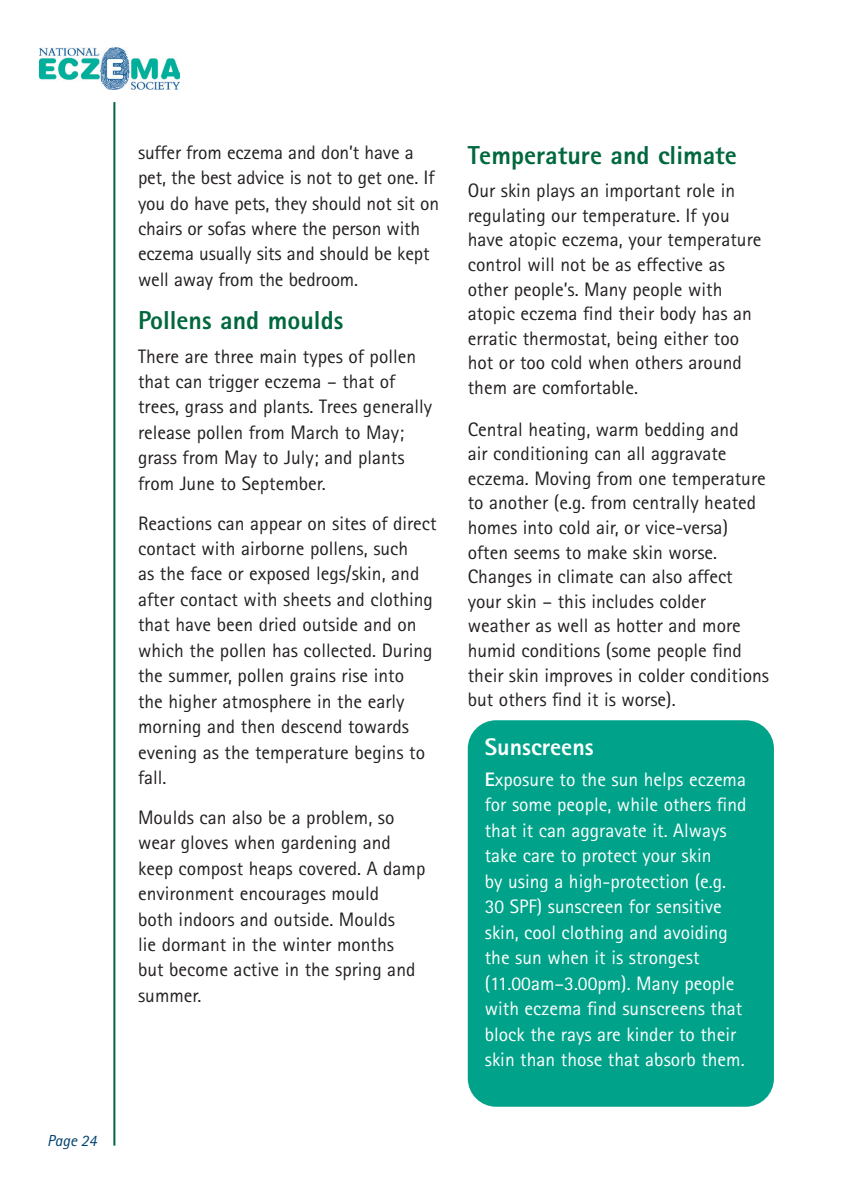
<style>
.page{position:relative;width:842px;height:1191px;background:#fff}
.page>*{position:absolute;margin:0;border:0;box-sizing:border-box;transform-origin:0 0}
.t1{font:800 26px "Rotis Sans Serif";color:#00673e}
.t2{font:800 24px "Rotis Sans Serif";color:#fff}
.t3{font:19.6px/25.4px "Rotis Sans Serif";color:#231f20}
.t4{font:19.6px/25.6px "Rotis Sans Serif";color:#fff}
.t5{font:italic 16px "Rotis Sans Serif";color:#004270}
.s1{font-weight:800}
</style>
<div class="page">
<img style="left:40px;top:47px;width:140px;height:43px">
<hr style="left:113px;top:102px;width:2px;height:1043px;background:#00673e">
<div style="left:468px;top:720px;width:306px;height:386px;background:#00a38a;border-radius:28px"></div>
<p class="t5" style="left:47px;top:1131px;width:51px">Page 24</p>
<p class="t3" style="left:138px;top:139px;width:303px">suffer from eczema and don’t have a pet, the best advice is not to get one. If you do have pets, they should not sit on chairs or sofas where the person with eczema usually sits and should be kept well away from the bedroom.</p>
<h1 class="t1" style="left:138px;top:303px;width:207px">Pollens and moulds</h1>
<p class="t3" style="left:138px;top:343px;width:296px">There are three main types of pollen that can trigger eczema – that of trees, grass and plants. Trees generally release pollen from March to May; grass from May to July; and plants from June to September.</p>
<p class="t3" style="left:138px;top:510px;width:300px">Reactions can appear on sites of direct contact with airborne pollens, such<br>as the face or exposed legs/skin, and after contact with sheets and clothing that have been dried outside and on which the pollen has collected. During the summer, pollen grains rise into<br>the higher atmosphere in the early morning and then descend towards evening as the temperature begins to fall.</p>
<p class="t3" style="left:138px;top:804px;width:289px">Moulds can also be a problem, so wear gloves when gardening and keep compost heaps covered. A damp environment encourages mould<br>both indoors and outside. Moulds<br>lie dormant in the winter months<br>but become active in the spring and summer.</p>
<h1 class="t1" style="left:468px;top:139px;width:271px">Temperature and climate</h1>
<p class="t3" style="left:468px;top:178px;width:295px;line-height:24.6px">Our skin plays an important role in regulating our temperature. If you have atopic eczema, your temperature control will not be as effective as other people’s. Many people with atopic eczema find their body has an erratic thermostat, being either too hot or too cold when others around them are comfortable.</p>
<p class="t3" style="left:468px;top:416px;width:303px;line-height:24.6px">Central heating, warm bedding and<br>air conditioning can all aggravate eczema. Moving from one temperature to another (e.g. from centrally heated homes into cold air, or vice-versa) often seems to make skin worse.<br>Changes in climate can also affect your skin – this includes colder weather as well as hotter and more humid conditions (some people find their skin improves in colder conditions but others find it is worse).</p>
<p class="t2" style="left:485px;top:731px;width:110px">Sunscreens</p>
<p class="t4" style="left:485px;top:766px;width:263px"><span class="s1">E</span>xposure to the sun helps eczema for some people, while others find that it can aggravate it. Always take care to protect your skin<br>by using a high-protection (e.g.<br>30 SPF) sunscreen for sensitive skin, cool clothing and avoiding the sun when it is strongest (11.00am–3.00pm). Many people with eczema find sunscreens that block the rays are kinder to their skin than those that absorb them.</p>
</div>
